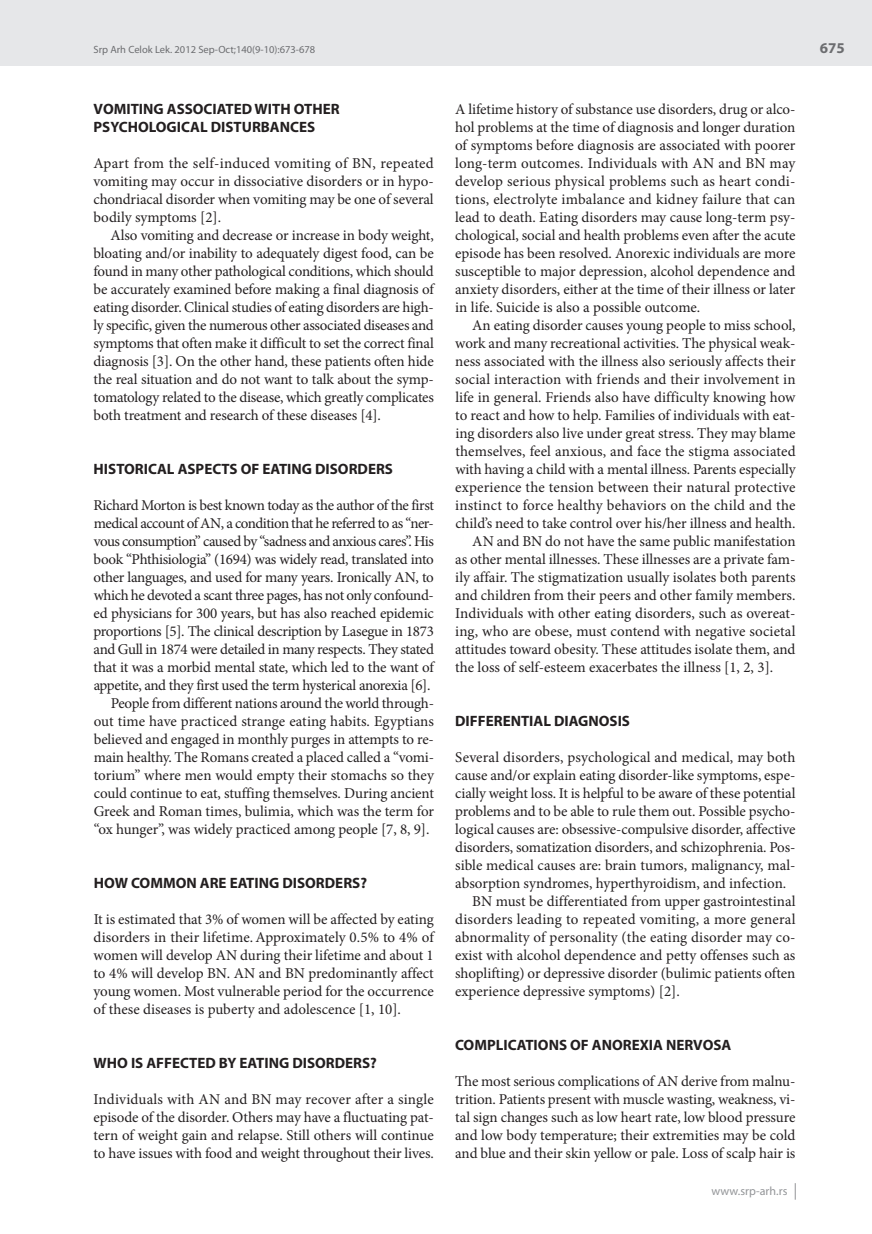
<style>
.page{position:relative;width:872px;height:1234px;background:#fff}
.page>*{position:absolute;margin:0;border:0;box-sizing:border-box;transform-origin:0 0}
.t1{font:15px/18px "Minion Pro";letter-spacing:-.005em;color:#231f20;text-align:justify}
.t2{font:15px "Minion Pro";letter-spacing:-.025em;color:#231f20}
.t3{font:700 15px/18px "Myriad Pro";color:#231f20}
.t4{font:15px "Minion Pro";letter-spacing:-.03em;color:#231f20}
.t5{font:15px "Minion Pro";letter-spacing:-.035em;color:#231f20}
.t6{font:15px "Minion Pro";letter-spacing:.015em;color:#231f20}
.t7{font:700 15px "Myriad Pro";color:#6c6d70}
.t8{font:12px "Myriad Pro";letter-spacing:.005em;color:#939598}
.t9{font:10.5px "Myriad Pro";color:#6c6d70}
</style>
<div class="page">
<div style="left:0;top:0;width:872px;height:66px;background:#e6e7e9"></div>
<svg style="left:795px;top:1183px;width:1px;height:16px"></svg>
<p class="t9" style="left:94px;top:43px;width:223px">Srp Arh Celok Lek. 2012 Sep-Oct;140(9-10):673-678</p>
<p class="t7" style="left:820px;top:38px;width:26px">675</p>
<p class="t3" style="left:94px;top:99px;width:247px">VOMITING ASSOCIATED WITH OTHER<br>PSYCHOLOGICAL DISTURBANCES</p>
<p class="t1" style="left:93px;top:154px;width:342px">Apart from the self-induced vomiting of BN, repeated vomiting may occur in dissociative disorders or in hypo&shy;chondriacal disorder when vomiting may be one of several bodily symptoms [2].</p>
<p class="t1" style="left:93px;top:226px;width:342px;text-indent:17px">Also vomiting and decrease or increase in body weight, bloating and/or inability to adequately digest food, can be found in many other pathological conditions, which should be accurately examined before making a final diagnosis of eating disorder. Clinical studies of eating disorders are high&shy;ly specific, given the numerous other associated diseases and symptoms that often make it difficult to set the correct final diagnosis [3]. On the other hand, these patients often hide the real situation and do not want to talk about the symp&shy;tomatology related to the disease, which greatly complicates both treatment and research of these diseases [4].</p>
<p class="t3" style="left:94px;top:459px;width:301px">HISTORICAL ASPECTS OF EATING DISORDERS</p>
<p class="t4" style="left:94px;top:495px;width:342px">Richard Morton is best known today as the author of the first</p>
<p class="t4" style="left:94px;top:513px;width:342px">medical account of AN, a condition that he referred to as “ner-</p>
<p class="t5" style="left:94px;top:531px;width:342px">vous consumption” caused by “sadness and anxious cares”. His</p>
<p class="t1" style="left:94px;top:550px;width:342px">book “Phthisiologia” (1694) was widely read, translated into</p>
<p class="t2" style="left:94px;top:567px;width:342px">other languages, and used for many years. Ironically AN, to</p>
<p class="t4" style="left:94px;top:585px;width:342px">which he devoted a scant three pages, has not only confound-</p>
<p class="t1" style="left:94px;top:604px;width:342px">ed physicians for 300 years, but has also reached epidemic</p>
<p class="t2" style="left:94px;top:621px;width:342px">proportions [5]. The clinical description by Lasegue in 1873</p>
<p class="t2" style="left:94px;top:639px;width:342px">and Gull in 1874 were detailed in many respects. They stated</p>
<p class="t1" style="left:94px;top:658px;width:342px">that it was a morbid mental state, which led to the want of</p>
<p class="t2" style="left:94px;top:675px;width:338px">appetite, and they first used the term hysterical anorexia [6].</p>
<p class="t1" style="left:111px;top:694px;width:325px">People from different nations around the world through-</p>
<p class="t1" style="left:94px;top:712px;width:342px">out time have practiced strange eating habits. Egyptians</p>
<p class="t1" style="left:94px;top:730px;width:342px">believed and engaged in monthly purges in attempts to re-</p>
<p class="t1" style="left:94px;top:748px;width:342px">main healthy. The Romans created a placed called a “vomi-</p>
<p class="t1" style="left:94px;top:766px;width:342px">torium” where men would empty their stomachs so they</p>
<p class="t1" style="left:94px;top:784px;width:342px">could continue to eat, stuffing themselves. During ancient</p>
<p class="t1" style="left:94px;top:802px;width:342px">Greek and Roman times, bulimia, which was the term for</p>
<p class="t1" style="left:94px;top:820px;width:337px">“ox hunger”, was widely practiced among people [7, 8, 9].</p>
<p class="t3" style="left:94px;top:873px;width:275px">HOW COMMON ARE EATING DISORDERS?</p>
<p class="t1" style="left:93px;top:910px;width:342px">It is estimated that 3% of women will be affected by eating disorders in their lifetime.Approximately 0.5% to 4% of women will develop AN during their lifetime and about 1 to 4% will develop BN. AN and BN predominantly affect young women. Most vulnerable period for the occurrence of these diseases is puberty and adolescence [1, 10].</p>
<p class="t3" style="left:94px;top:1053px;width:285px">WHO IS AFFECTED BY EATING DISORDERS?</p>
<p class="t1" style="left:94px;top:1090px;width:342px">Individuals with AN and BN may recover after a single episode of the disorder. Others may have a fluctuating pat&shy;tern of weight gain and relapse. Still others will continue to have issues with food and weight throughout their lives.</p>
<p class="t1" style="left:455px;top:100px;width:342px">A lifetime history of substance use disorders, drug or alco&shy;hol problems at the time of diagnosis and longer duration of symptoms before diagnosis are associated with poorer long-term outcomes. Individuals with AN and BN may develop serious physical problems such as heart condi&shy;tions, electrolyte imbalance and kidney failure that can lead to death. Eating disorders may cause long-term psy&shy;chological, social and health problems even after the acute episode has been resolved. Anorexic individuals are more susceptible to major depression, alcohol dependence and anxiety disorders, either at the time of their illness or later in life. Suicide is also a possible outcome.</p>
<p class="t1" style="left:472px;top:316px;width:325px">An eating disorder causes young people to miss school,</p>
<p class="t1" style="left:455px;top:334px;width:342px">work and many recreational activities. The physical weak-</p>
<p class="t1" style="left:455px;top:352px;width:342px">ness associated with the illness also seriously affects their</p>
<p class="t1" style="left:455px;top:370px;width:342px">social interaction with friends and their involvement in</p>
<p class="t1" style="left:455px;top:388px;width:342px">life in general. Friends also have difficulty knowing how</p>
<p class="t1" style="left:455px;top:406px;width:342px">to react and how to help. Families of individuals with eat-</p>
<p class="t1" style="left:455px;top:424px;width:342px">ing disorders also live under great stress. They may blame</p>
<p class="t1" style="left:455px;top:442px;width:342px">themselves, feel anxious, and face the stigma associated</p>
<p class="t1" style="left:455px;top:460px;width:342px">with having a child with a mental illness. Parents especially</p>
<p class="t1" style="left:455px;top:478px;width:342px">experience the tension between their natural protective</p>
<p class="t1" style="left:455px;top:496px;width:342px">instinct to force healthy behaviors on the child and the</p>
<p class="t1" style="left:455px;top:514px;width:342px">child’s need to take control over his/her illness and health.</p>
<p class="t1" style="left:472px;top:532px;width:325px">AN and BN do not have the same public manifestation</p>
<p class="t1" style="left:455px;top:550px;width:342px">as other mental illnesses. These illnesses are a private fam-</p>
<p class="t1" style="left:455px;top:568px;width:342px">ily affair. The stigmatization usually isolates both parents</p>
<p class="t1" style="left:455px;top:586px;width:342px">and children from their peers and other family members.</p>
<p class="t1" style="left:455px;top:604px;width:342px">Individuals with other eating disorders, such as overeat-</p>
<p class="t1" style="left:455px;top:622px;width:342px">ing, who are obese, must contend with negative societal</p>
<p class="t1" style="left:455px;top:640px;width:342px">attitudes toward obesity. These attitudes isolate them, and</p>
<p class="t1" style="left:455px;top:658px;width:319px">the loss of self-esteem exacerbates the illness [1, 2, 3].</p>
<p class="t3" style="left:455px;top:711px;width:176px">DIFFERENTIAL DIAGNOSIS</p>
<p class="t1" style="left:455px;top:748px;width:342px">Several disorders, psychological and medical, may both</p>
<p class="t1" style="left:455px;top:766px;width:342px">cause and/or explain eating disorder-like symptoms, espe-</p>
<p class="t1" style="left:455px;top:784px;width:342px">cially weight loss. It is helpful to be aware of these potential</p>
<p class="t1" style="left:455px;top:802px;width:342px">problems and to be able to rule them out. Possible psycho-</p>
<p class="t1" style="left:455px;top:820px;width:342px">logical causes are: obsessive-compulsive disorder, affective</p>
<p class="t1" style="left:455px;top:838px;width:342px">disorders, somatization disorders, and schizophrenia. Pos-</p>
<p class="t1" style="left:455px;top:856px;width:342px">sible medical causes are: brain tumors, malignancy, mal-</p>
<p class="t1" style="left:455px;top:874px;width:332px">absorption syndromes, hyperthyroidism, and infection.</p>
<p class="t1" style="left:472px;top:892px;width:325px">BN must be differentiated from upper gastrointestinal</p>
<p class="t6" style="left:455px;top:909px;width:342px">disorders leading to repeated vomiting, a more general</p>
<p class="t1" style="left:455px;top:928px;width:342px">abnormality of personality (the eating disorder may co-</p>
<p class="t1" style="left:455px;top:946px;width:342px">exist with alcohol dependence and petty offenses such as</p>
<p class="t1" style="left:455px;top:964px;width:342px">shoplifting) or depressive disorder (bulimic patients often</p>
<p class="t1" style="left:455px;top:982px;width:226px">experience depressive symptoms) [2].</p>
<p class="t3" style="left:455px;top:1035px;width:278px">COMPLICATIONS OF ANOREXIA NERVOSA</p>
<p class="t1" style="left:455px;top:1072px;width:342px">The most serious complications of AN derive from malnu&shy;trition. Patients present with muscle wasting, weakness, vi&shy;tal sign changes such as low heart rate, low blood pressure and low body temperature; their extremities may be cold and blue and their skin yellow or pale. Loss of scalp hair is</p>
<p class="t8" style="left:711px;top:1183px;width:77px">www.srp-arh.rs</p>
</div>
